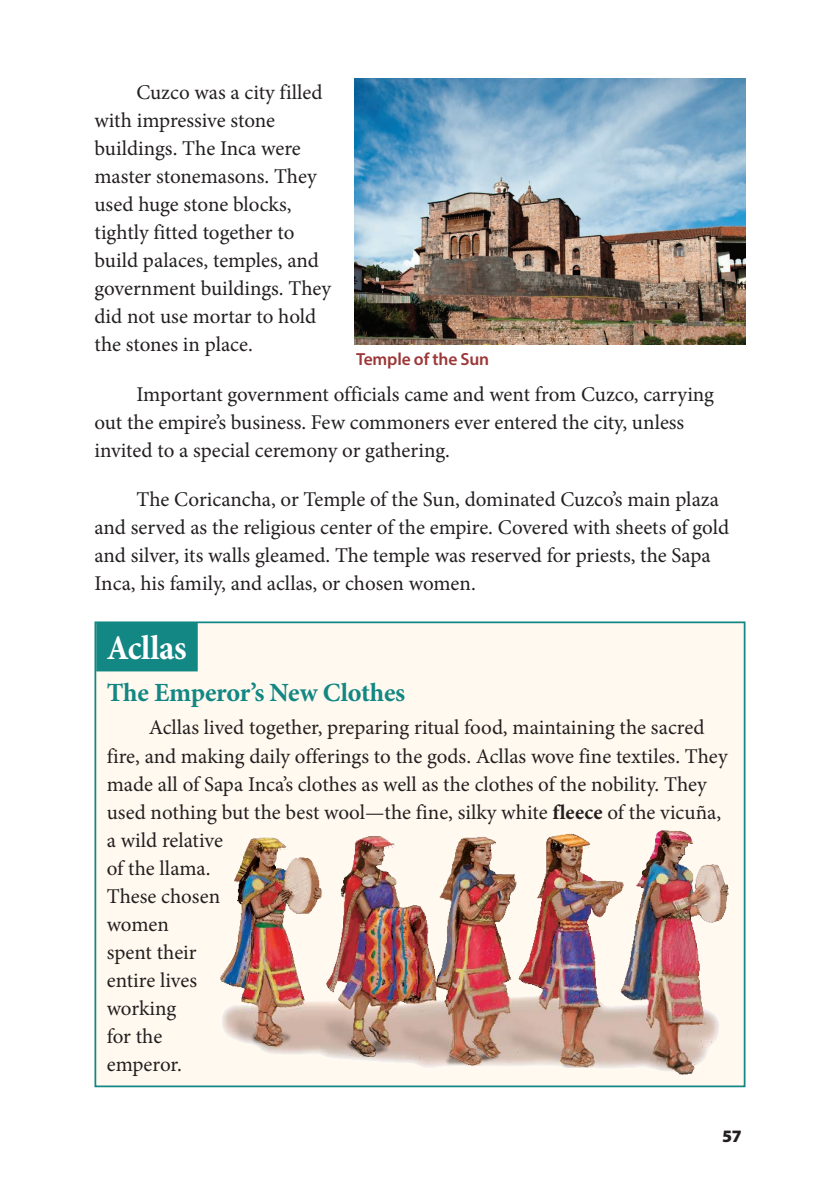
<style>
.page{position:relative;width:819px;height:1182px;background:#fff}
.page>*{position:absolute;margin:0;border:0;box-sizing:border-box;transform-origin:0 0}
.Fact_Box_Title{font:700 condensed 35px "Minion Pro";letter-spacing:-.01em;color:#fff}
.Text_Subhead{font:700 26.25px "Minion Pro";letter-spacing:-.01em;color:#128783}
.Text{font:21px/28px "Minion Pro";color:#231f20}
.Text_Caption{font:600 17.5px "Myriad Pro";letter-spacing:-.01em;color:#9d3636}
.t1{font:900 17.5px "Myriad Pro";color:#231f20}
.s1{font-weight:700}
</style>
<div class="page">
<div style="left:95px;top:622px;width:650px;height:464px;background:#fff9ef"></div>
<div style="left:96px;top:622px;width:102px;height:49px;background:#128783"></div>
<div style="left:94px;top:621px;width:652px;height:466px;border:2px solid #128783"></div>
<img style="left:220px;top:830px;width:509px;height:245px">
<img style="left:355px;top:79px;width:390px;height:266px">
<p class="Text" style="left:94px;top:79px;width:238px;text-indent:42px">Cuzco was a city filled with impressive stone buildings. The Inca were master stonemasons. They used huge stone blocks, tightly fitted together to build palaces, temples, and government buildings. They did not use mortar to hold the stones in place.</p>
<p class="Text" style="left:94px;top:380px;width:621px;text-indent:42px">Important government officials came and went from Cuzco, carrying out the empire’s business. Few commoners ever entered the city, unless invited to a special ceremony or gathering.</p>
<p class="Text" style="left:94px;top:485px;width:636px;text-indent:42px">The Coricancha, or Temple of the Sun, dominated Cuzco’s main plaza and served as the religious center of the empire. Covered with sheets of gold and silver, its walls gleamed. The temple was reserved for priests, the Sapa Inca, his family, and acllas, or chosen women.</p>
<p class="Text_Caption" style="left:356px;top:348px;width:135px">Temple of the Sun</p>
<p class="Fact_Box_Title" style="left:107px;top:623px;width:82px">Acllas</p>
<p class="Text_Subhead" style="left:107px;top:674px;width:300px">The Emperor’s New Clothes</p>
<p class="Text" style="left:107px;top:713px;width:622px;text-indent:42px">Acllas lived together, preparing ritual food, maintaining the sacred fire, and making daily offerings to the gods. Acllas wove fine textiles. They made all of Sapa Inca’s clothes as well as the clothes of the nobility. They used nothing but the best wool—the fine, silky white <span class="s1">fleece</span> of the vicuña, a wild relative<br>of the llama.<br>These chosen<br>women<br>spent their<br>entire lives<br>working<br>for the<br>emperor.</p>
<p class="t1" style="left:722px;top:1123px;width:21px">57</p>
</div>
